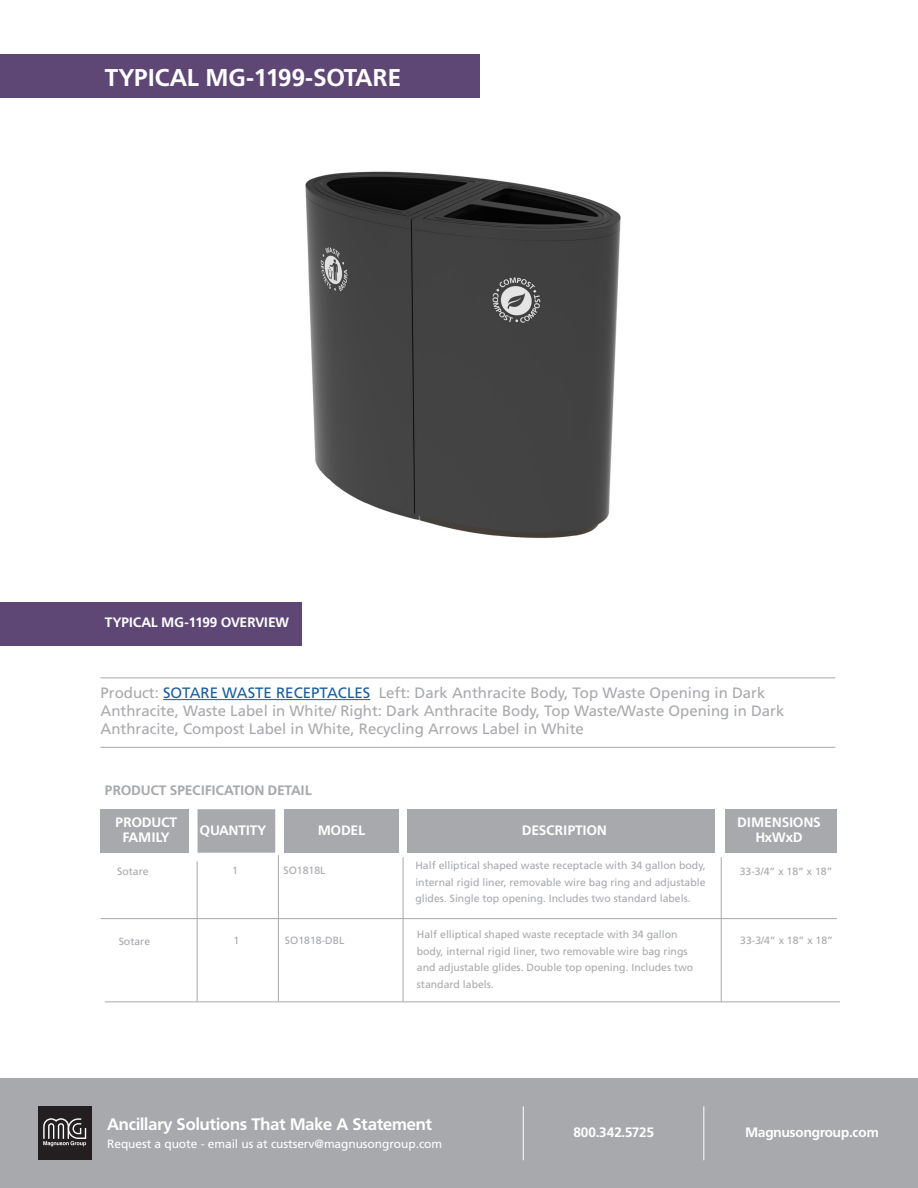
<style>
.page{position:relative;width:918px;height:1188px;background:#fff}
.page>*{position:absolute;margin:0;border:0;box-sizing:border-box;transform-origin:0 0}
.t1{font:700 24px "Frutiger BQ";color:#fff}
.t2{font:700 16.5px "Frutiger BQ";color:#fff}
.t3{font:15px/18px "Frutiger";color:#a8a9ad}
.t4{font:700 13.5px "Frutiger BQ";color:#fff}
.t5{font:700 13.5px/15px "Frutiger BQ";letter-spacing:.02em;color:#fff;text-align:center}
.t6{font:700 13.5px "Frutiger BQ";letter-spacing:.02em;color:#a8a9ad}
.t7{font:12px "Frutiger";letter-spacing:-.005em;color:#fff}
.t8{font:10.5px/16.5px "Frutiger";color:#a8a9ad;text-align:justify}
.s1{color:#175d9e}
</style>
<div class="page">
<div style="left:0;top:54px;width:480px;height:43px;background:#5e4775"></div>
<div style="left:0;top:1079px;width:918px;height:109px;background:#a8a9ad"></div>
<div style="left:38px;top:1106px;width:54px;height:54px;background:#231f20"></div>
<svg style="left:43px;top:1118px;width:43px;height:28px"></svg>
<hr style="left:523px;top:1106px;width:1px;height:54px;background:#fff">
<hr style="left:703px;top:1106px;width:1px;height:54px;background:#fff">
<div style="left:0;top:602px;width:301px;height:43px;background:#5e4775"></div>
<div style="left:100px;top:809px;width:89px;height:44px;background:#a8a9ad"></div>
<div style="left:285px;top:809px;width:114px;height:44px;background:#a8a9ad"></div>
<div style="left:407px;top:809px;width:308px;height:44px;background:#a8a9ad"></div>
<div style="left:725px;top:809px;width:112px;height:44px;background:#a8a9ad"></div>
<div style="left:198px;top:809px;width:77px;height:44px;background:#a8a9ad"></div>
<hr style="left:163px;top:699px;width:207px;height:1px;background:#175d9e">
<hr style="left:100px;top:747px;width:735px;height:1px;background:#a8a9ad">
<hr style="left:100px;top:677px;width:735px;height:1px;background:#a8a9ad">
<hr style="left:101px;top:918px;width:736px;height:1px;background:#a8a9ad">
<hr style="left:105px;top:1001px;width:735px;height:1px;background:#a8a9ad">
<hr style="left:197px;top:861px;width:1px;height:140px;background:#a8a9ad">
<hr style="left:278px;top:855px;width:1px;height:146px;background:#a8a9ad">
<hr style="left:721px;top:857px;width:1px;height:145px;background:#a8a9ad">
<hr style="left:403px;top:857px;width:1px;height:144px;background:#a8a9ad">
<img style="left:305px;top:171px;width:316px;height:367px">
<p class="t1" style="left:105px;top:63px;width:297px">TYPICAL MG-1199-SOTARE</p>
<p class="t4" style="left:105px;top:614px;width:186px">TYPICAL MG-1199 OVERVIEW</p>
<p class="t3" style="left:101px;top:684px;width:685px">Product: <span class="s1">SOTARE WASTE RECEPTACLES</span> Left: Dark Anthracite Body, Top Waste Opening in Dark<br>Anthracite, Waste Label in White/ Right: Dark Anthracite Body, Top Waste/Waste Opening in Dark<br>Anthracite, Compost Label in White, Recycling Arrows Label in White</p>
<p class="t6" style="left:105px;top:782px;width:209px">PRODUCT SPECIFICATION DETAIL</p>
<p class="t5" style="left:116px;top:815px;width:63px">PRODUCT<br>FAMILY</p>
<p class="t4" style="left:200px;top:822px;width:68px">QUANTITY</p>
<p class="t4" style="left:318px;top:822px;width:49px">MODEL</p>
<p class="t5" style="left:522px;top:823px;width:86px">DESCRIPTION</p>
<p class="t5" style="left:738px;top:815px;width:85px">DIMENSIONS</p>
<p class="t4" style="left:756px;top:829px;width:48px">HxWxD</p>
<p class="t8" style="left:415px;top:857px;width:292px">Half elliptical shaped waste receptacle with 34 gallon body, internal rigid liner, removable wire bag ring and adjustable glides. Single top opening. Includes two standard labels.</p>
<p class="t8" style="left:117px;top:863px;width:33px">Sotare</p>
<p class="t8" style="left:283px;top:862px;width:44px">SO1818L</p>
<p class="t8" style="left:232px;top:862px;width:7px">1</p>
<p class="t8" style="left:740px;top:863px;width:94px">33-3/4” x 18” x 18”</p>
<p class="t8" style="left:119px;top:933px;width:33px">Sotare</p>
<p class="t8" style="left:234px;top:932px;width:7px">1</p>
<p class="t8" style="left:285px;top:932px;width:61px">SO1818-DBL</p>
<p class="t8" style="left:417px;top:926px;width:278px;text-align:left">Half elliptical shaped waste receptacle with 34 gallon body, internal rigid liner, two removable wire bag rings and adjustable glides. Double top opening. Includes two standard labels.</p>
<p class="t8" style="left:740px;top:932px;width:94px">33-3/4” x 18” x 18”</p>
<p class="t2" style="left:107px;top:1114px;width:326px">Ancillary Solutions That Make A Statement</p>
<p class="t4" style="left:573px;top:1125px;width:82px">800.342.5725</p>
<p class="t4" style="left:745px;top:1125px;width:135px">Magnusongroup.com</p>
<p class="t7" style="left:107px;top:1137px;width:337px">Request a quote - email us at custserv@magnusongroup.com</p>
</div>
